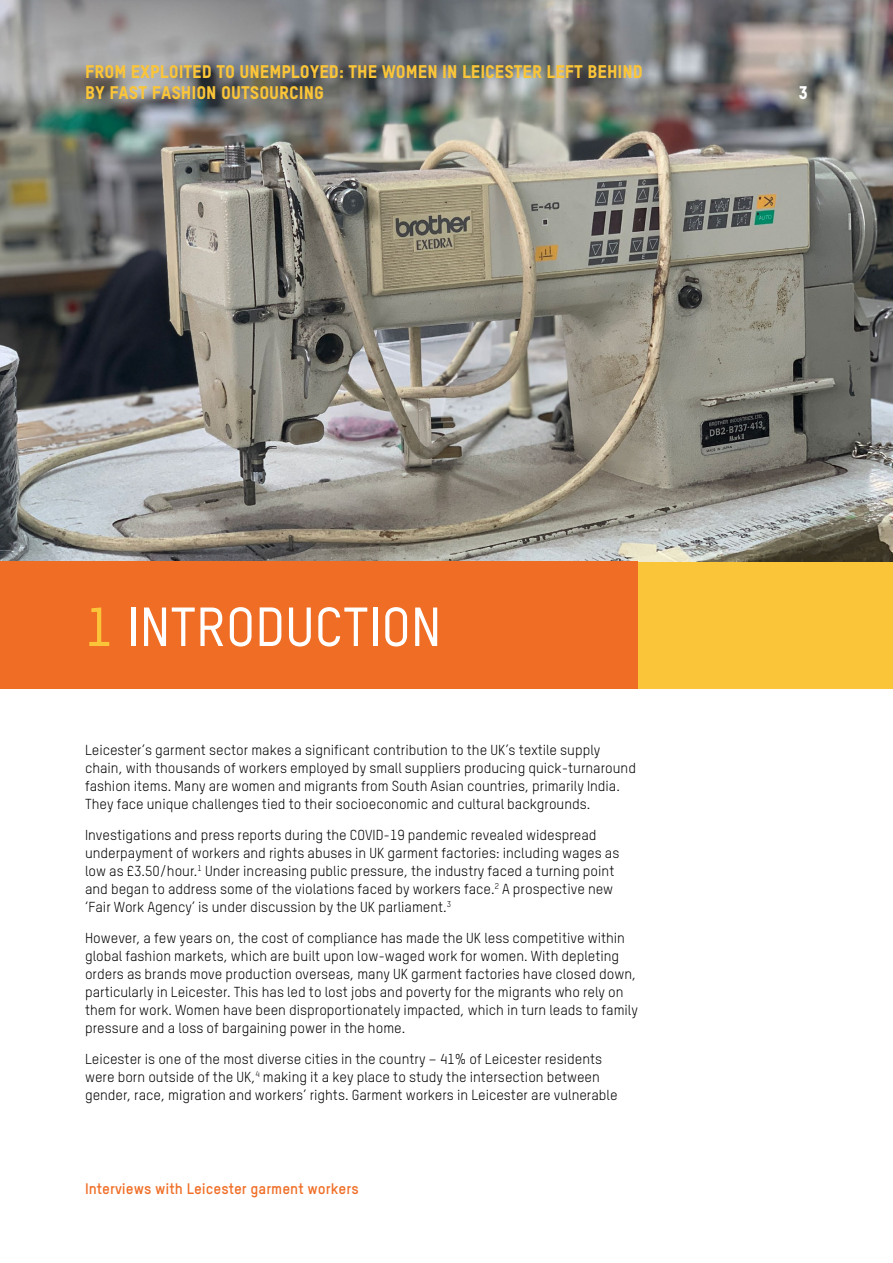
<style>
.page{position:relative;width:893px;height:1263px;background:#fff}
.page>*{position:absolute;margin:0;border:0;box-sizing:border-box;transform-origin:0 0}
.t1{font:500 54px "Oxfam TSTARPRO";color:#fff}
.t2{font:18px/21px "Oxfam TSTARPRO Headline";color:#fbc539}
.t3{font:18px "Oxfam TSTARPRO Headline";color:#fff}
.t4{font:700 15px "Oxfam TSTARPRO";color:#f06d25}
.t5{font:14.25px/18px "Oxfam TSTARPRO";color:#000}
.s1{color:#fbc539}
</style>
<div class="page">
<div style="left:638px;top:561px;width:255px;height:128px;background:#fbc539"></div>
<img style="left:0;top:0;width:893px;height:561px">
<div style="left:0;top:561px;width:638px;height:128px;background:#f06d25"></div>
<p class="t2" style="left:85px;top:59px;width:559px">FROM EXPLOITED TO UNEMPLOYED: THE WOMEN IN LEICESTER LEFT BEHIND<br>BY FAST FASHION OUTSOURCING</p>
<p class="t3" style="left:798px;top:79px;width:11px">3</p>
<h1 class="t1" style="left:85px;top:586px;width:358px"><span class="s1">1</span> INTRODUCTION</h1>
<p class="t5" style="left:85px;top:740px;width:552px">Leicester’s garment sector makes a significant contribution to the UK’s textile supply chain, with thousands of workers employed by small suppliers producing quick-turnaround fashion items. Many are women and migrants from South Asian countries, primarily India.<br>They face unique challenges tied to their socioeconomic and cultural backgrounds.</p>
<p class="t5" style="left:85px;top:825px;width:536px">Investigations and press reports during the COVID-19 pandemic revealed widespread underpayment of workers and rights abuses in UK garment factories: including wages as low as £3.50/hour.<sup>1</sup> Under increasing public pressure, the industry faced a turning point and began to address some of the violations faced by workers face.<sup>2</sup> A prospective new ‘Fair Work Agency’ is under discussion by the UK parliament.<sup>3</sup></p>
<p class="t5" style="left:85px;top:927px;width:554px">However, a few years on, the cost of compliance has made the UK less competitive within global fashion markets, which are built upon low-waged work for women. With depleting orders as brands move production overseas, many UK garment factories have closed down, particularly in Leicester. This has led to lost jobs and poverty for the migrants who rely on them for work. Women have been disproportionately impacted, which in turn leads to family pressure and a loss of bargaining power in the home.</p>
<p class="t5" style="left:85px;top:1048px;width:534px">Leicester is one of the most diverse cities in the country – 41% of Leicester residents were born outside of the UK,<sup>4</sup> making it a key place to study the intersection between gender, race, migration and workers’ rights. Garment workers in Leicester are vulnerable</p>
<p class="t4" style="left:85px;top:1177px;width:275px">Interviews with Leicester garment workers</p>
</div>
